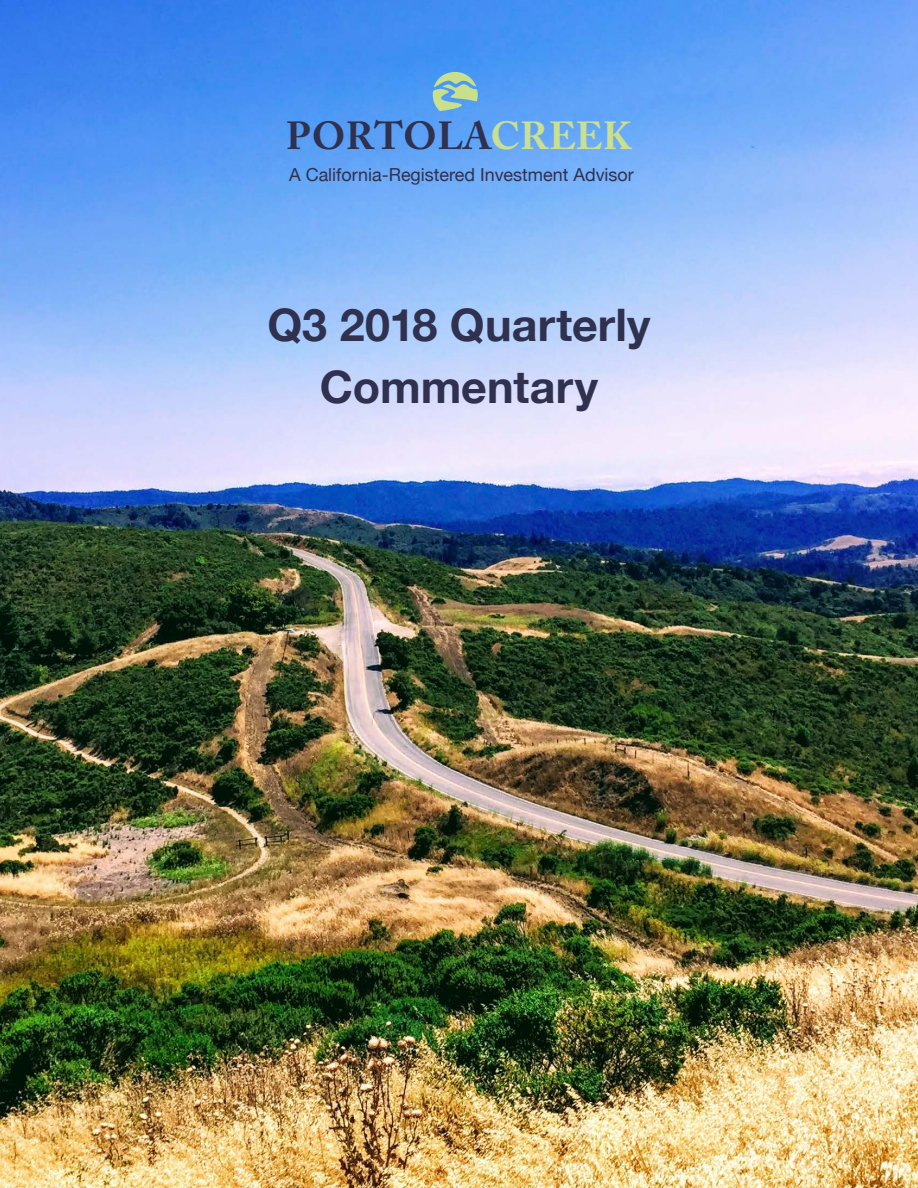
<style>
.page{position:relative;width:918px;height:1188px;background:#fff}
.page>*{position:absolute;margin:0;border:0;box-sizing:border-box;transform-origin:0 0}
.t1{font:700 44.85px/62.7px "Helvetica Neue";color:#30304f;text-align:center}
.t2{font:700 38.85px "Adobe Caslon Pro";letter-spacing:.005em;color:#30304f}
.t3{font:18px "Helvetica Neue";color:#30304f}
.s1{color:#cae08e}
</style>
<div class="page">
<img style="left:0;top:0;width:918px;height:1188px">
<svg style="left:433px;top:72px;width:45px;height:39px;background:#90c0bb"></svg>
<h2 class="t2" style="left:286px;top:113px;width:347px">PORTOLA<span class="s1">CREEK</span></h2>
<p class="t3" style="left:289px;top:161px;width:346px">A California-Registered Investment Advisor</p>
<h1 class="t1" style="left:267px;top:294px;width:385px">Q3 2018 Quarterly<br>Commentary</h1>
</div>
